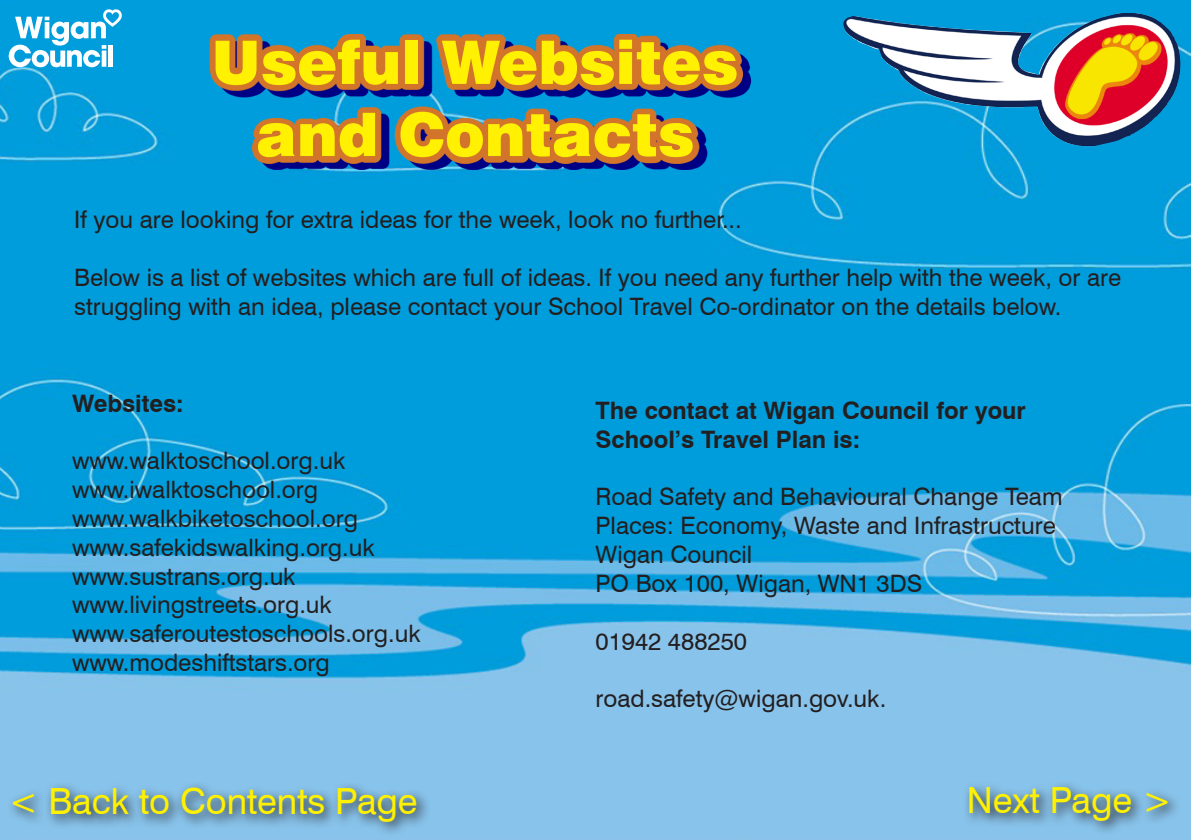
<style>
.page{position:relative;width:1191px;height:840px;background:#fff}
.page>*{position:absolute;margin:0;border:0;box-sizing:border-box;transform-origin:0 0}
.t1{font:900 60px "Swiss 721 BT";color:#fff101}
.t2{font:36px "Swiss 721 BT";color:#fff101}
.t3{font:24px/28.8px "Swiss 721 BT";color:#231f20}
.t4{font:700 24px/28.8px "Swiss 721 BT";color:#231f20}
</style>
<div class="page">
<img style="left:0;top:0;width:1191px;height:839px">
<svg style="left:218px;top:41px;width:533px;height:129px;background:#0a51ae"></svg>
<svg style="left:209px;top:34px;width:533px;height:129px;background:#857864"></svg>
<img style="left:842px;top:13px;width:339px;height:133px">
<svg style="left:963px;top:780px;width:218px;height:54px;background:#79accf"></svg>
<svg style="left:7px;top:780px;width:424px;height:55px;background:#79accf"></svg>
<svg style="left:9px;top:9px;width:113px;height:58px"></svg>
<hr style="left:102px;top:50px;width:4px;height:17px;background:#fff">
<hr style="left:108px;top:45px;width:4px;height:22px;background:#fff">
<p class="t1" style="left:212px;top:26px;width:528px">Useful Websites</p>
<p class="t1" style="left:255px;top:98px;width:440px">and Contacts</p>
<p class="t3" style="left:74px;top:205px;width:669px">If you are looking for extra ideas for the week, look no further...</p>
<p class="t3" style="left:74px;top:262px;width:1048px">Below is a list of websites which are full of ideas. If you need any further help with the week, or are struggling with an idea, please contact your School Travel Co-ordinator on the details below.</p>
<p class="t4" style="left:72px;top:388px;width:113px">Websites:</p>
<p class="t3" style="left:72px;top:446px;width:275px">www.walktoschool.org.uk</p>
<p class="t3" style="left:72px;top:474px;width:248px">www.iwalktoschool.org</p>
<p class="t3" style="left:72px;top:503px;width:287px">www.walkbiketoschool.org</p>
<p class="t3" style="left:72px;top:532px;width:304px">www.safekidswalking.org.uk</p>
<p class="t3" style="left:72px;top:561px;width:225px">www.sustrans.org.uk</p>
<p class="t3" style="left:72px;top:590px;width:261px">www.livingstreets.org.uk</p>
<p class="t3" style="left:72px;top:618px;width:350px">www.saferoutestoschools.org.uk</p>
<p class="t3" style="left:72px;top:647px;width:259px">www.modeshiftstars.org</p>
<p class="t4" style="left:595px;top:395px;width:432px">The contact at Wigan Council for your<br>School’s Travel Plan is:</p>
<p class="t3" style="left:595px;top:482px;width:468px">Road Safety and Behavioural Change Team</p>
<p class="t3" style="left:595px;top:510px;width:462px">Places: Economy, Waste and Infrastructure</p>
<p class="t3" style="left:595px;top:539px;width:158px">Wigan Council</p>
<p class="t3" style="left:595px;top:568px;width:328px">PO Box 100, Wigan, WN1 3DS</p>
<p class="t3" style="left:595px;top:626px;width:153px">01942 488250</p>
<p class="t3" style="left:595px;top:683px;width:292px">road.safety@wigan.gov.uk.</p>
<p class="t2" style="left:9px;top:779px;width:411px">&lt; Back to Contents Page</p>
<p class="t2" style="left:967px;top:778px;width:207px">Next Page &gt;</p>
</div>
